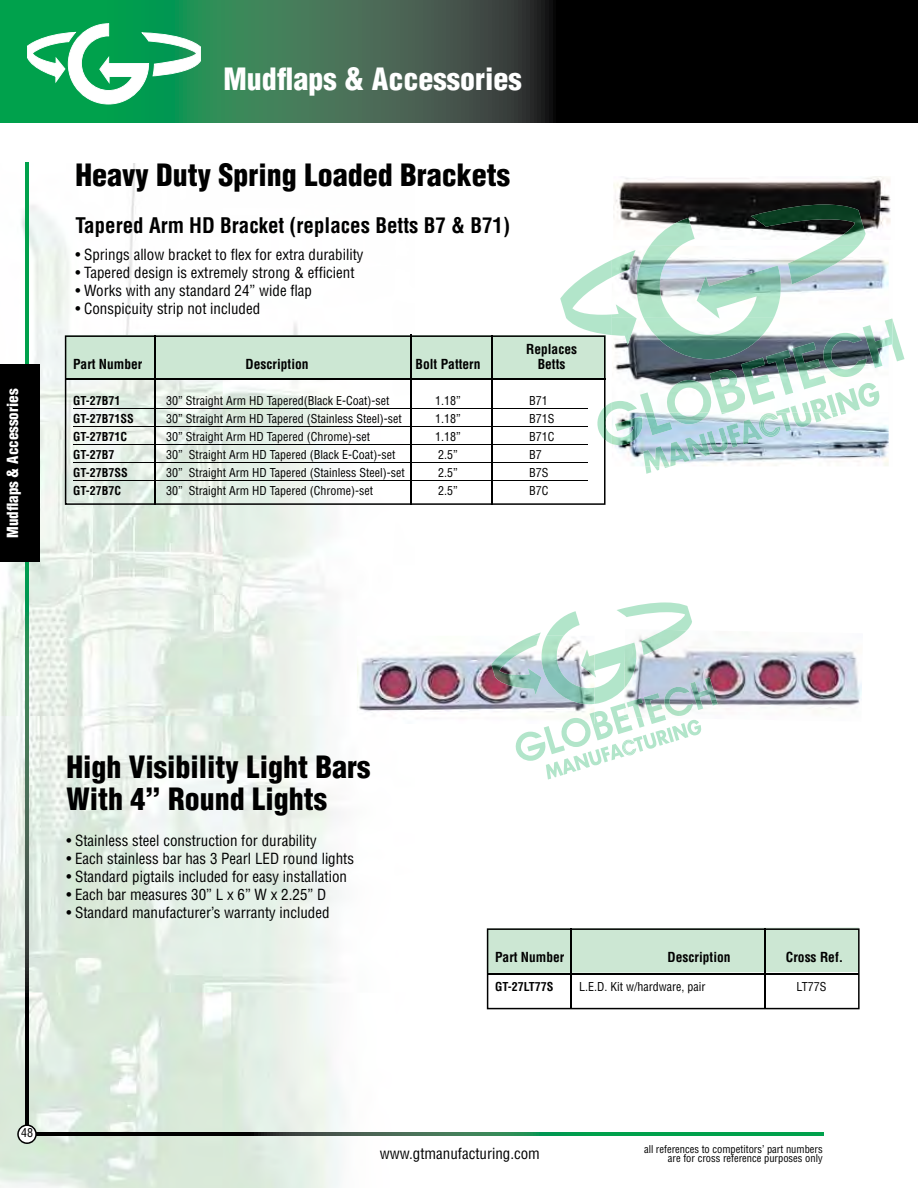
<style>
.page{position:relative;width:918px;height:1188px;background:#fff}
.page>*{position:absolute;margin:0;border:0;box-sizing:border-box;transform-origin:0 0}
.t1{font:900 condensed 30px/31.5px "Helvetica";color:#000}
.t2{font:900 condensed 30px "Helvetica";color:#fff}
.t3{font:700 condensed 21px "Helvetica";color:#000}
.t4{font:condensed 15px "Helvetica";color:#000}
.t5{font:900 condensed 15px "Helvetica";color:#fff}
.t6{font:700 condensed 13.5px "Helvetica";color:#000}
.t7{font:condensed 12px "Helvetica";color:#000}
.t8{font:700 condensed 12px "Helvetica";color:#000}
.t9{font:condensed 10.5px/9px "Helvetica";color:#000;text-align:right}
</style>
<div class="page">
<img style="left:0;top:163px;width:414px;height:1025px">
<img style="left:613px;top:176px;width:278px;height:56px">
<svg style="left:26px;top:162px;width:2px;height:962px;background:#1e6840"></svg>
<svg style="left:37px;top:1133px;width:787px;height:3px;background:#165f38"></svg>
<svg style="left:17px;top:1124px;width:20px;height:20px"></svg>
<svg style="left:0;top:0;width:918px;height:122px;background:#1c3d2b"></svg>
<svg style="left:27px;top:23px;width:174px;height:81px"></svg>
<svg style="left:65px;top:335px;width:541px;height:170px"></svg>
<hr style="left:65px;top:378px;width:541px;height:1px;background:#000">
<hr style="left:154px;top:335px;width:1px;height:170px;background:#000">
<hr style="left:410px;top:335px;width:2px;height:170px;background:#000">
<hr style="left:491px;top:335px;width:2px;height:170px;background:#000">
<img style="left:612px;top:259px;width:277px;height:207px">
<svg style="left:487px;top:928px;width:373px;height:81px"></svg>
<hr style="left:487px;top:973px;width:372px;height:1px;background:#000">
<hr style="left:570px;top:928px;width:2px;height:81px;background:#000">
<hr style="left:765px;top:928px;width:1px;height:81px;background:#000">
<img style="left:357px;top:636px;width:157px;height:88px">
<img style="left:701px;top:650px;width:161px;height:63px">
<div style="left:0;top:364px;width:40px;height:198px;background:#000"></div>
<svg style="left:596px;top:402px;width:16px;height:42px"></svg>
<img style="left:612px;top:406px;width:34px;height:39px">
<img style="left:612px;top:401px;width:25px;height:10px">
<img style="left:645px;top:412px;width:27px;height:23px">
<img style="left:640px;top:392px;width:14px;height:20px">
<img style="left:669px;top:412px;width:40px;height:12px">
<img style="left:664px;top:380px;width:46px;height:32px">
<svg style="left:721px;top:412px;width:7px;height:2px"></svg>
<img style="left:710px;top:370px;width:36px;height:42px">
<img style="left:741px;top:359px;width:34px;height:46px">
<img style="left:766px;top:350px;width:27px;height:45px">
<img style="left:792px;top:342px;width:34px;height:47px">
<img style="left:821px;top:333px;width:46px;height:44px">
<svg style="left:893px;top:321px;width:12px;height:40px"></svg>
<img style="left:863px;top:318px;width:30px;height:50px">
<img style="left:643px;top:446px;width:27px;height:20px">
<svg style="left:645px;top:466px;width:26px;height:8px"></svg>
<img style="left:670px;top:441px;width:20px;height:25px">
<img style="left:685px;top:433px;width:25px;height:27px">
<img style="left:707px;top:427px;width:21px;height:25px">
<img style="left:726px;top:423px;width:14px;height:25px">
<img style="left:743px;top:419px;width:20px;height:26px">
<img style="left:759px;top:413px;width:22px;height:24px">
<img style="left:776px;top:407px;width:15px;height:24px">
<img style="left:792px;top:412px;width:20px;height:15px">
<img style="left:790px;top:402px;width:20px;height:10px">
<img style="left:813px;top:412px;width:19px;height:10px">
<img style="left:810px;top:399px;width:17px;height:13px">
<img style="left:827px;top:395px;width:8px;height:17px">
<svg style="left:832px;top:412px;width:14px;height:5px"></svg>
<img style="left:835px;top:388px;width:25px;height:24px">
<img style="left:857px;top:383px;width:23px;height:24px">
<svg style="left:650px;top:240px;width:41px;height:6px"></svg>
<img style="left:654px;top:218px;width:41px;height:22px">
<img style="left:644px;top:318px;width:130px;height:41px">
<img style="left:637px;top:246px;width:146px;height:72px">
<svg style="left:560px;top:260px;width:52px;height:75px"></svg>
<img style="left:612px;top:250px;width:25px;height:95px">
<svg style="left:824px;top:240px;width:39px;height:6px"></svg>
<img style="left:751px;top:205px;width:115px;height:35px">
<img style="left:788px;top:246px;width:70px;height:38px">
<img style="left:701px;top:677px;width:17px;height:33px">
<img style="left:491px;top:636px;width:23px;height:59px">
<svg style="left:514px;top:602px;width:187px;height:178px"></svg>
<img style="left:641px;top:630px;width:46px;height:25px">
<p class="t5" style="left:3px;top:538px;width:151px;rotate:-90deg">Mudflaps &amp; Accessories</p>
<h1 class="t2" style="left:223px;top:60px;width:300px">Mudflaps &amp; Accessories</h1>
<h1 class="t1" style="left:75px;top:159px;width:436px">Heavy Duty Spring Loaded Brackets</h1>
<h2 class="t3" style="left:75px;top:213px;width:436px">Tapered Arm HD Bracket (replaces Betts B7 &amp; B71)</h2>
<p class="t4" style="left:75px;top:245px;width:290px">• Springs allow bracket to flex for extra durability</p>
<p class="t4" style="left:75px;top:263px;width:281px">• Tapered design is extremely strong &amp; efficient</p>
<p class="t4" style="left:75px;top:281px;width:238px">• Works with any standard 24” wide flap</p>
<p class="t4" style="left:75px;top:299px;width:186px">• Conspicuity strip not included</p>
<p class="t6" style="left:526px;top:341px;width:52px">Replaces</p>
<p class="t6" style="left:73px;top:356px;width:71px">Part Number</p>
<p class="t6" style="left:246px;top:356px;width:64px">Description</p>
<p class="t6" style="left:416px;top:356px;width:66px">Bolt Pattern</p>
<p class="t6" style="left:538px;top:356px;width:29px">Betts</p>
<p class="t8" style="left:73px;top:393px;width:49px">GT-27B71</p>
<p class="t7" style="left:166px;top:393px;width:225px">30” Straight Arm HD Tapered(Black E-Coat)-set</p>
<p class="t7" style="left:435px;top:393px;width:27px">1.18”</p>
<p class="t7" style="left:529px;top:393px;width:20px">B71</p>
<p class="t8" style="left:73px;top:411px;width:62px">GT-27B71SS</p>
<p class="t7" style="left:166px;top:411px;width:237px">30” Straight Arm HD Tapered (Stainless Steel)-set</p>
<p class="t7" style="left:435px;top:411px;width:27px">1.18”</p>
<p class="t7" style="left:529px;top:411px;width:27px">B71S</p>
<p class="t8" style="left:73px;top:429px;width:56px">GT-27B71C</p>
<p class="t7" style="left:166px;top:429px;width:206px">30” Straight Arm HD Tapered (Chrome)-set</p>
<p class="t7" style="left:435px;top:429px;width:27px">1.18”</p>
<p class="t7" style="left:529px;top:429px;width:27px">B71C</p>
<p class="t8" style="left:73px;top:447px;width:43px">GT-27B7</p>
<p class="t7" style="left:166px;top:447px;width:231px">30” Straight Arm HD Tapered (Black E-Coat)-set</p>
<p class="t7" style="left:438px;top:447px;width:21px">2.5”</p>
<p class="t7" style="left:529px;top:447px;width:14px">B7</p>
<p class="t8" style="left:73px;top:465px;width:56px">GT-27B7SS</p>
<p class="t7" style="left:166px;top:465px;width:240px">30” Straight Arm HD Tapered (Stainless Steel)-set</p>
<p class="t7" style="left:438px;top:465px;width:21px">2.5”</p>
<p class="t7" style="left:529px;top:465px;width:21px">B7S</p>
<p class="t8" style="left:73px;top:483px;width:50px">GT-27B7C</p>
<p class="t7" style="left:166px;top:483px;width:209px">30” Straight Arm HD Tapered (Chrome)-set</p>
<p class="t7" style="left:438px;top:483px;width:21px">2.5”</p>
<p class="t7" style="left:529px;top:483px;width:21px">B7C</p>
<h1 class="t1" style="left:66px;top:751px;width:306px">High Visibility Light Bars<br>With 4” Round Lights</h1>
<p class="t4" style="left:66px;top:831px;width:252px">• Stainless steel construction for durability</p>
<p class="t4" style="left:66px;top:849px;width:289px">• Each stainless bar has 3 Pearl LED round lights</p>
<p class="t4" style="left:66px;top:867px;width:282px">• Standard pigtails included for easy installation</p>
<p class="t4" style="left:66px;top:885px;width:261px">• Each bar measures 30” L x 6” W x 2.25” D</p>
<p class="t4" style="left:66px;top:903px;width:265px">• Standard manufacturer’s warranty included</p>
<p class="t6" style="left:495px;top:949px;width:71px">Part Number</p>
<p class="t6" style="left:668px;top:949px;width:64px">Description</p>
<p class="t6" style="left:786px;top:949px;width:59px">Cross Ref.</p>
<p class="t8" style="left:495px;top:979px;width:60px">GT-27LT77S</p>
<p class="t7" style="left:579px;top:979px;width:128px">L.E.D. Kit w/hardware, pair</p>
<p class="t7" style="left:797px;top:979px;width:31px">LT77S</p>
<p class="t7" style="left:21px;top:1125px;width:13px">48</p>
<p class="t4" style="left:380px;top:1145px;width:162px">www.gtmanufacturing.com</p>
<p class="t9" style="left:644px;top:1144px;width:180px">all references to competitors’ part numbers are for cross reference purposes only</p>
</div>
